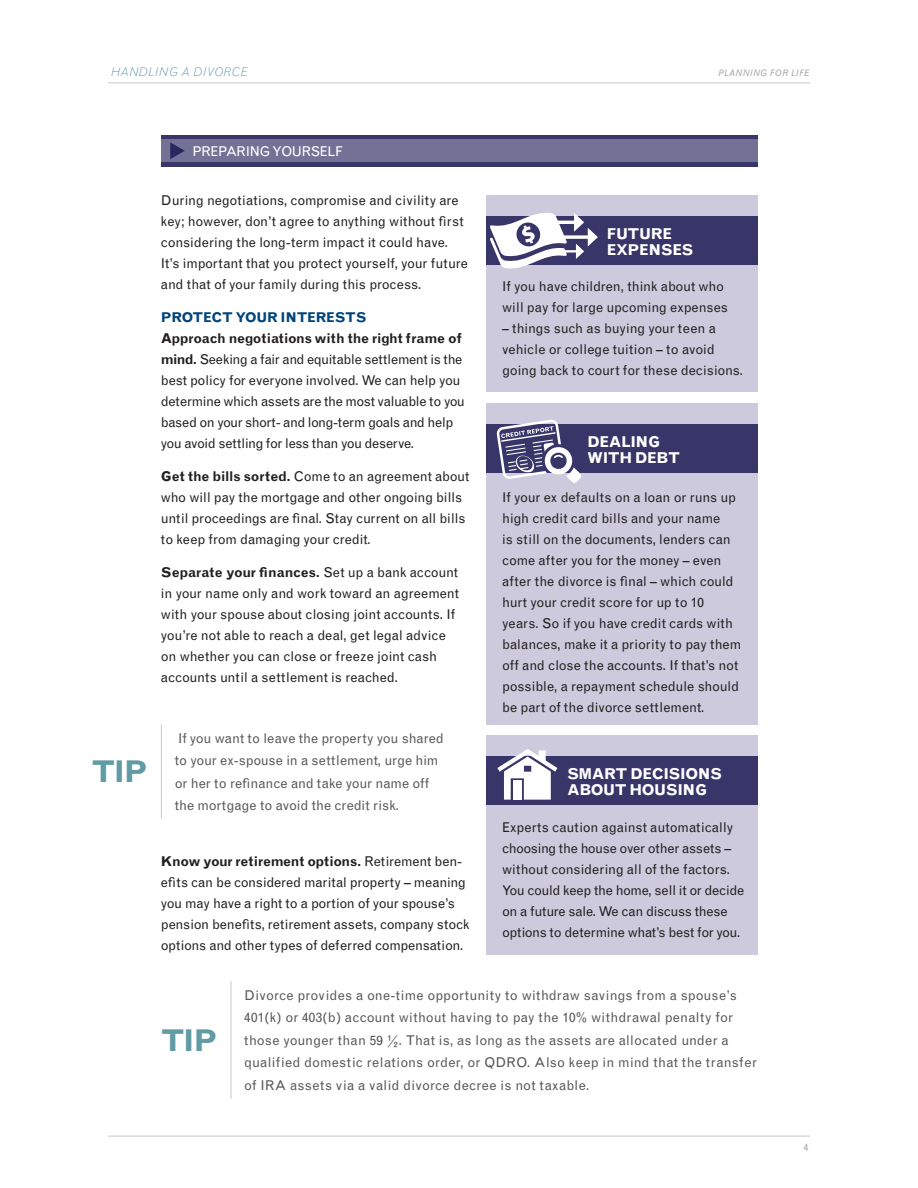
<style>
.page{position:relative;width:918px;height:1188px;background:#fff}
.page>*{position:absolute;margin:0;border:0;box-sizing:border-box;transform-origin:0 0}
.Body_Copy_9_14_-_426{font:700 30px "Grotesque MTRJ Corrected";letter-spacing:-.045em;color:#619ba4}
.t1{font:700 15px/16.5px "Grotesque MTRJ Corrected";letter-spacing:-.03em;color:#fff}
.Body_Copy{font:13.5px/21px "Grotesque MTRJ Corrected";letter-spacing:-.01em;color:#231f20}
.Body_Copy_9_14_-_426-2{font:13.5px/22.5px "Grotesque MTRJ Corrected";letter-spacing:.01em;color:#57585a}
.SubHead{font:700 13.5px "Grotesque MTRJ Corrected";letter-spacing:-.02em;color:#00447b}
.Headlines_-_RJ_Blue{font:13.5px "Grotesque MTRJ Corrected";letter-spacing:-.025em;color:#fff}
.t2{font:italic 300 12px "Grotesque MTRJ Corrected";color:#619ba4;scale:1.05 1}
.t3{font:10.5px "Grotesque MTRJ Corrected";color:#a8a9ad}
.t4{font:italic 9px "Grotesque MTRJ Corrected";letter-spacing:.04em;color:#a8a9ad}
.s1{font-weight:700}
</style>
<div class="page">
<div style="left:486px;top:735px;width:271px;height:220px;background:#cccadc"></div>
<div style="left:486px;top:756px;width:271px;height:48px;background:#383569"></div>
<hr style="left:108px;top:82px;width:702px;height:1px;background:#c7c8ca">
<div style="left:161px;top:135px;width:596px;height:32px;background:#383569"></div>
<div style="left:161px;top:139px;width:596px;height:23px;background:#737195"></div>
<svg style="left:170px;top:142px;width:15px;height:17px"></svg>
<hr style="left:108px;top:1136px;width:702px;height:1px;background:#c7c8ca">
<div style="left:486px;top:195px;width:271px;height:197px;background:#cccadc"></div>
<div style="left:486px;top:216px;width:271px;height:48px;background:#383569"></div>
<hr style="left:161px;top:725px;width:1px;height:94px;background:#c7c8ca">
<svg style="left:490px;top:213px;width:77px;height:56px"></svg>
<hr style="left:548px;top:221px;width:29px;height:3px;background:#fff">
<svg style="left:550px;top:235px;width:24px;height:4px"></svg>
<hr style="left:560px;top:250px;width:18px;height:3px;background:#fff">
<svg style="left:574px;top:213px;width:24px;height:46px"></svg>
<div style="left:486px;top:404px;width:271px;height:321px;background:#cccadc"></div>
<div style="left:486px;top:424px;width:271px;height:48px;background:#383569"></div>
<svg style="left:496px;top:419px;width:86px;height:64px"></svg>
<hr style="left:231px;top:981px;width:1px;height:118px;background:#c7c8ca">
<svg style="left:497px;top:749px;width:60px;height:51px"></svg>
<div style="left:513px;top:781px;width:9px;height:19px;background:#fff"></div>
<p class="t2" style="left:111px;top:64px;width:133px">HANDLING A DIVORCE</p>
<p class="Headlines_-_RJ_Blue" style="left:192px;top:143px;width:152px">PREPARING YOURSELF</p>
<p class="Body_Copy" style="left:161px;top:190px;width:309px">During negotiations, compromise and civility are key; however, don’t agree to anything without first considering the long-term impact it could have.<br>It’s important that you protect yourself, your future and that of your family during this process.</p>
<p class="SubHead" style="left:161px;top:310px;width:207px">PROTECT YOUR INTERESTS</p>
<p class="Body_Copy" style="left:161px;top:328px;width:306px"><span class="s1">Approach negotiations with the right frame of mind.</span> Seeking a fair and equitable settlement is the best policy for everyone involved. We can help you determine which assets are the most valuable to you based on your short- and long-term goals and help you avoid settling for less than you deserve.</p>
<p class="Body_Copy" style="left:161px;top:466px;width:310px"><span class="s1">Get the bills sorted.</span> Come to an agreement about who will pay the mortgage and other ongoing bills until proceedings are final. Stay current on all bills to keep from damaging your credit.</p>
<p class="Body_Copy" style="left:161px;top:562px;width:300px"><span class="s1">Separate your finances.</span> Set up a bank account in your name only and work toward an agreement with your spouse about closing joint accounts. If you’re not able to reach a deal, get legal advice on whether you can close or freeze joint cash accounts until a settlement is reached.</p>
<p class="Body_Copy_9_14_-_426" style="left:91px;top:754px;width:58px">TIP</p>
<p class="Body_Copy_9_14_-_426-2" style="left:175px;top:727px;width:271px">If you want to leave the property you shared to your ex-spouse in a settlement, urge him or her to refinance and take your name off the mortgage to avoid the credit risk.</p>
<p class="Body_Copy" style="left:161px;top:851px;width:310px"><span class="s1">Know your retirement options.</span> Retirement ben&shy;efits can be considered marital property – meaning you may have a right to a portion of your spouse’s pension benefits, retirement assets, company stock options and other types of deferred compensation.</p>
<p class="t4" style="left:718px;top:68px;width:93px">PLANNING FOR LIFE</p>
<p class="t1" style="left:607px;top:225px;width:88px">FUTURE<br>EXPENSES</p>
<p class="Body_Copy" style="left:502px;top:276px;width:227px">If you have children, think about who will pay for large upcoming expenses</p>
<p class="Body_Copy" style="left:502px;top:318px;width:242px">– things such as buying your teen a vehicle or college tuition – to avoid going back to court for these decisions.</p>
<p class="t1" style="left:587px;top:433px;width:94px">DEALING<br>WITH DEBT</p>
<p class="Body_Copy" style="left:502px;top:487px;width:241px">If your ex defaults on a loan or runs up high credit card bills and your name<br>is still on the documents, lenders can come after you for the money – even after the divorce is final – which could hurt your credit score for up to 10 years. So if you have credit cards with balances, make it a priority to pay them off and close the accounts. If that’s not possible, a repayment schedule should be part of the divorce settlement.</p>
<p class="t1" style="left:567px;top:765px;width:157px">SMART DECISIONS<br>ABOUT HOUSING</p>
<p class="Body_Copy" style="left:502px;top:817px;width:244px">Experts caution against automatically choosing the house over other assets – without considering all of the factors.<br>You could keep the home, sell it or decide on a future sale. We can discuss these options to determine what’s best for you.</p>
<p class="Body_Copy_9_14_-_426" style="left:161px;top:1023px;width:58px">TIP</p>
<p class="Body_Copy_9_14_-_426-2" style="left:244px;top:984px;width:514px">Divorce provides a one-time opportunity to withdraw savings from a spouse’s 401(k) or 403(b) account without having to pay the 10% withdrawal penalty for those younger than 59 ½. That is, as long as the assets are allocated under a qualified domestic relations order, or QDRO. Also keep in mind that the transfer of IRA assets via a valid divorce decree is not taxable.</p>
<p class="t3" style="left:803px;top:1142px;width:7px">4</p>
</div>
